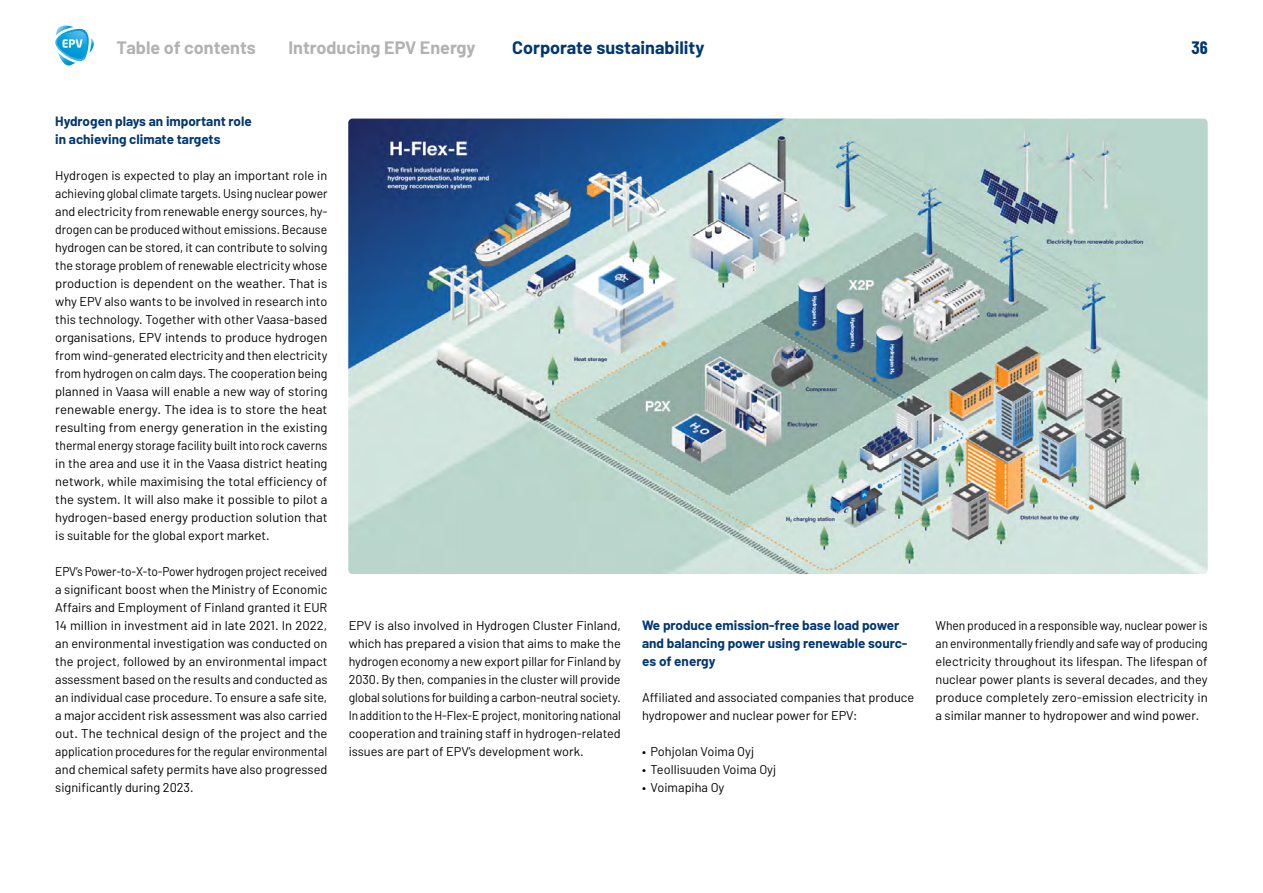
<style>
.page{position:relative;width:1263px;height:893px;background:#fff}
.page>*{position:absolute;margin:0;border:0;box-sizing:border-box;transform-origin:0 0}
.t1{font:700 18px "Barlow";color:#b3b2b2}
.t2{font:700 18px "Barlow";color:#003770}
.t3{font:700 18px "Barlow Condensed";color:#003770}
.t4{font:700 13.5px/18px "Barlow";color:#003770}
.t5{font:12.75px/18px "Barlow";color:#000;text-align:justify}
.t6{font:12.75px/18px "Barlow";color:#000;text-align:justify;scale:.93 1}
.t7{font:12.75px/18px "Barlow";color:#000;text-align:justify;scale:.95 1}
</style>
<div class="page">
<svg style="left:55px;top:26px;width:39px;height:40px"></svg>
<img style="left:348px;top:119px;width:860px;height:455px">
<h1 class="t1" style="left:117px;top:36px;width:141px">Table of contents</h1>
<h1 class="t1" style="left:288px;top:36px;width:189px">Introducing EPV Energy</h1>
<h1 class="t2" style="left:512px;top:36px;width:194px">Corporate sustainability</h1>
<h1 class="t3" style="left:1191px;top:36px;width:18px">36</h1>
<p class="t4" style="left:55px;top:112px;width:198px">Hydrogen plays an important role in achieving climate targets</p>
<p class="t5" style="left:55px;top:166px;width:274px">Hydrogen is expected to play an important role in achieving global climate targets. Using nuclear power and electricity from renewable energy sources, hy&shy;drogen can be produced without emissions. Because hydrogen can be stored, it can contribute to solving the storage problem of renewable electricity whose production is dependent on the weather. That is why EPV also wants to be involved in research into this technology. Together with other Vaasa-based organisations, EPV intends to produce hydrogen from wind-generated electricity and then electricity from hydrogen on calm days. The cooperation being planned in Vaasa will enable a new way of storing renewable energy. The idea is to store the heat resulting from energy generation in the existing thermal energy storage facility built into rock caverns in the area and use it in the Vaasa district heating network, while maximising the total efficiency of the system. It will also make it possible to pilot a hydrogen-based energy production solution that is suitable for the global export market.</p>
<p class="t6" style="left:55px;top:562px;width:294px">EPV’s Power-to-X-to-Power hydrogen project received a significant boost when the Ministry of Economic Affairs and Employment of Finland granted it EUR 14 million in investment aid in late 2021. In 2022, an environmental investigation was conducted on the project, followed by an environmental impact assessment based on the results and conducted as an individual case procedure. To ensure a safe site, a major accident risk assessment was also carried out. The technical design of the project and the application procedures for the regular environmental and chemical safety permits have also progressed significantly during 2023.</p>
<p class="t5" style="left:349px;top:616px;width:274px">EPV is also involved in Hydrogen Cluster Finland, which has prepared a vision that aims to make the hydrogen economy a new export pillar for Finland by 2030. By then, companies in the cluster will provide global solutions for building a carbon-neutral society.<br>In addition to the H-Flex-E project, monitoring national cooperation and training staff in hydrogen-related issues are part of EPV’s development work.</p>
<p class="t4" style="left:642px;top:616px;width:267px">We produce emission-free base load power and balancing power using renewable sourc&shy;es of energy</p>
<p class="t5" style="left:642px;top:688px;width:274px">Affiliated and associated companies that produce hydropower and nuclear power for EPV:</p>
<p class="t5" style="left:642px;top:742px;width:113px">• Pohjolan Voima Oyj</p>
<p class="t5" style="left:642px;top:760px;width:135px">• Teollisuuden Voima Oyj</p>
<p class="t5" style="left:642px;top:778px;width:84px">• Voimapiha Oy</p>
<p class="t7" style="left:935px;top:616px;width:288px">When produced in a responsible way, nuclear power is an environmentally friendly and safe way of producing electricity throughout its lifespan. The lifespan of nuclear power plants is several decades, and they produce completely zero-emission electricity in a similar manner to hydropower and wind power.</p>
</div>
